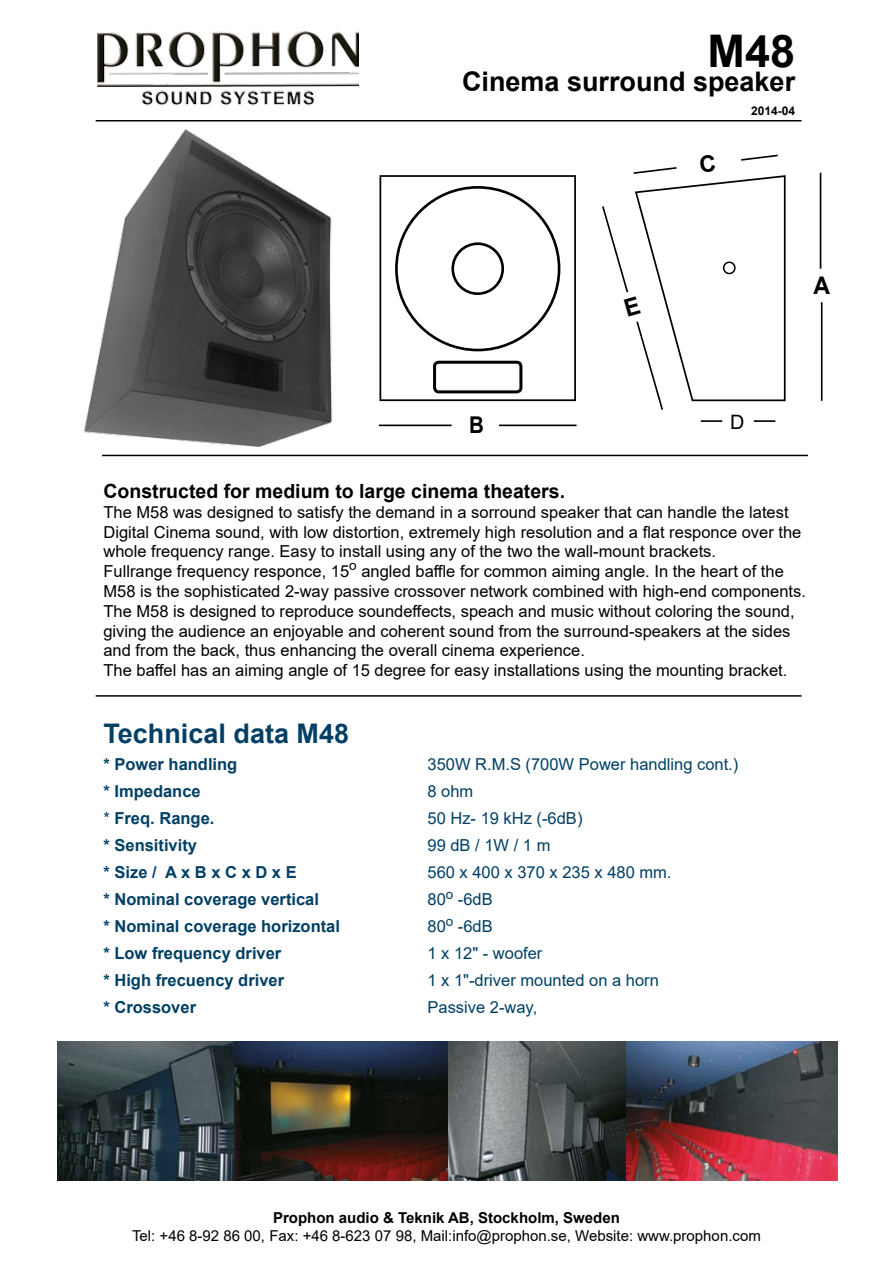
<style>
.page{position:relative;width:893px;height:1263px;background:#fff}
.page>*{position:absolute;margin:0;border:0;box-sizing:border-box;transform-origin:0 0}
.t1{font:700 45px "Arial";color:#000}
.t2{font:700 27px "Arial";color:#000}
.t3{font:700 27px "Arial";color:#003f64}
.t4{font:700 24.3px "Arial";color:#000;scale:.95 1}
.t5{font:700 23.1px "Arial";color:#000;scale:.89 1}
.t6{font:19.8px "Arial";color:#000}
.t7{font:700 19.5px "Arial";color:#000}
.t8{font:16.5px/19.8px "Arial";color:#000}
.t9{font:700 16.5px "Arial";color:#003f64}
.t10{font:16.5px "Arial";color:#003f64}
.t11{font:15px "Arial";color:#000}
.t12{font:700 15px "Arial";color:#000}
.t13{font:13.5px "Arial";color:#000}
.t14{font:700 12px "Arial";color:#000}
.s1{font-weight:400}
</style>
<div class="page">
<hr style="left:820px;top:173px;width:1px;height:96px;background:#000">
<hr style="left:821px;top:302px;width:2px;height:99px;background:#000">
<hr style="left:96px;top:695px;width:705px;height:2px;background:#000">
<hr style="left:96px;top:120px;width:705px;height:1px;background:#000">
<hr style="left:102px;top:455px;width:706px;height:1px;background:#000">
<hr style="left:701px;top:420px;width:21px;height:2px;background:#000">
<hr style="left:754px;top:420px;width:21px;height:2px;background:#000">
<hr style="left:379px;top:425px;width:73px;height:1px;background:#000">
<hr style="left:499px;top:425px;width:78px;height:1px;background:#000">
<img style="left:57px;top:1042px;width:177px;height:138px">
<img style="left:447px;top:1042px;width:391px;height:138px">
<img style="left:234px;top:1042px;width:213px;height:138px">
<img style="left:98px;top:31px;width:260px;height:74px">
<div style="left:379px;top:175px;width:197px;height:226px;border:2px solid #000"></div>
<div style="left:395px;top:186px;width:165px;height:165px;border:3px solid #000;border-radius:50%"></div>
<div style="left:451px;top:242px;width:53px;height:53px;border:3px solid #000;border-radius:50%"></div>
<div style="left:433px;top:361px;width:89px;height:32px;border:3px solid #000;border-radius:4px"></div>
<img style="left:83px;top:129px;width:250px;height:318px">
<svg style="left:602px;top:154px;width:184px;height:256px"></svg>
<h1 class="t1" style="left:708px;top:20px;width:89px">M48</h1>
<h2 class="t2" style="left:462px;top:63px;width:335px">Cinema surround speaker</h2>
<p class="t14" style="left:751px;top:102px;width:46px">2014-04</p>
<h3 class="t4" style="left:813px;top:268px;width:19px">A</h3>
<h3 class="t5" style="left:469px;top:408px;width:18px">B</h3>
<p class="t6" style="left:730px;top:409px;width:16px">D</p>
<p class="t7" style="left:103px;top:477px;width:463px">Constructed for medium to large cinema theaters.</p>
<p class="t8" style="left:103px;top:502px;width:699px">The M58 was designed to satisfy the demand in a sorround speaker that can handle the latest Digital Cinema sound, with low distortion, extremely high resolution and a flat responce over the whole frequency range. Easy to install using any of the two the wall-mount brackets.<br>Fullrange frequency responce, 15</p>
<p class="t13" style="left:349px;top:556px;width:9px">o</p>
<p class="t8" style="left:103px;top:561px;width:704px;text-indent:258px">angled baffle for common aiming angle. In the heart of the M58 is the sophisticated 2-way passive crossover network combined with high-end components.<br>The M58 is designed to reproduce soundeffects, speach and music without coloring the sound, giving the audience an enjoyable and coherent sound from the surround-speakers at the sides and from the back, thus enhancing the overall cinema experience.<br>The baffel has an aiming angle of 15 degree for easy installations using the mounting bracket.</p>
<h2 class="t3" style="left:103px;top:714px;width:247px">Technical data M48</h2>
<p class="t9" style="left:103px;top:752px;width:135px">* Power handling</p>
<p class="t10" style="left:427px;top:752px;width:312px">350W R.M.S (700W Power handling cont.)</p>
<p class="t9" style="left:103px;top:779px;width:99px">* Impedance</p>
<p class="t10" style="left:427px;top:779px;width:47px">8 ohm</p>
<p class="t9" style="left:103px;top:806px;width:112px"><span class="s1">*</span> Freq. Range.</p>
<p class="t10" style="left:427px;top:806px;width:156px">50 Hz- 19 kHz (-6dB)</p>
<p class="t9" style="left:103px;top:833px;width:95px">* Sensitivity</p>
<p class="t10" style="left:427px;top:833px;width:124px">99 dB / 1W / 1 m</p>
<p class="t9" style="left:103px;top:860px;width:195px">* Size / A x B x C x D x E</p>
<p class="t10" style="left:427px;top:860px;width:245px">560 x 400 x 370 x 235 x 480 mm.</p>
<p class="t9" style="left:103px;top:887px;width:217px">* Nominal coverage vertical</p>
<p class="t10" style="left:427px;top:887px;width:67px">80<sup>o</sup> -6dB</p>
<p class="t9" style="left:103px;top:914px;width:238px">* Nominal coverage horizontal</p>
<p class="t10" style="left:427px;top:914px;width:67px">80<sup>o</sup> -6dB</p>
<p class="t9" style="left:103px;top:941px;width:179px">* Low frequency driver</p>
<p class="t10" style="left:427px;top:941px;width:116px">1 x 12" - woofer</p>
<p class="t9" style="left:103px;top:968px;width:182px">* High frecuency driver</p>
<p class="t10" style="left:427px;top:968px;width:233px">1 x 1"-driver mounted on a horn</p>
<p class="t9" style="left:103px;top:995px;width:94px">* Crossover</p>
<p class="t10" style="left:427px;top:995px;width:111px">Passive 2-way,</p>
<p class="t12" style="left:273px;top:1207px;width:348px">Prophon audio &amp; Teknik AB, Stockholm, Sweden</p>
<p class="t11" style="left:132px;top:1225px;width:630px">Tel: +46 8-92 86 00, Fax: +46 8-623 07 98, Mail:info@prophon.se, Website: www.prophon.com</p>
</div>
